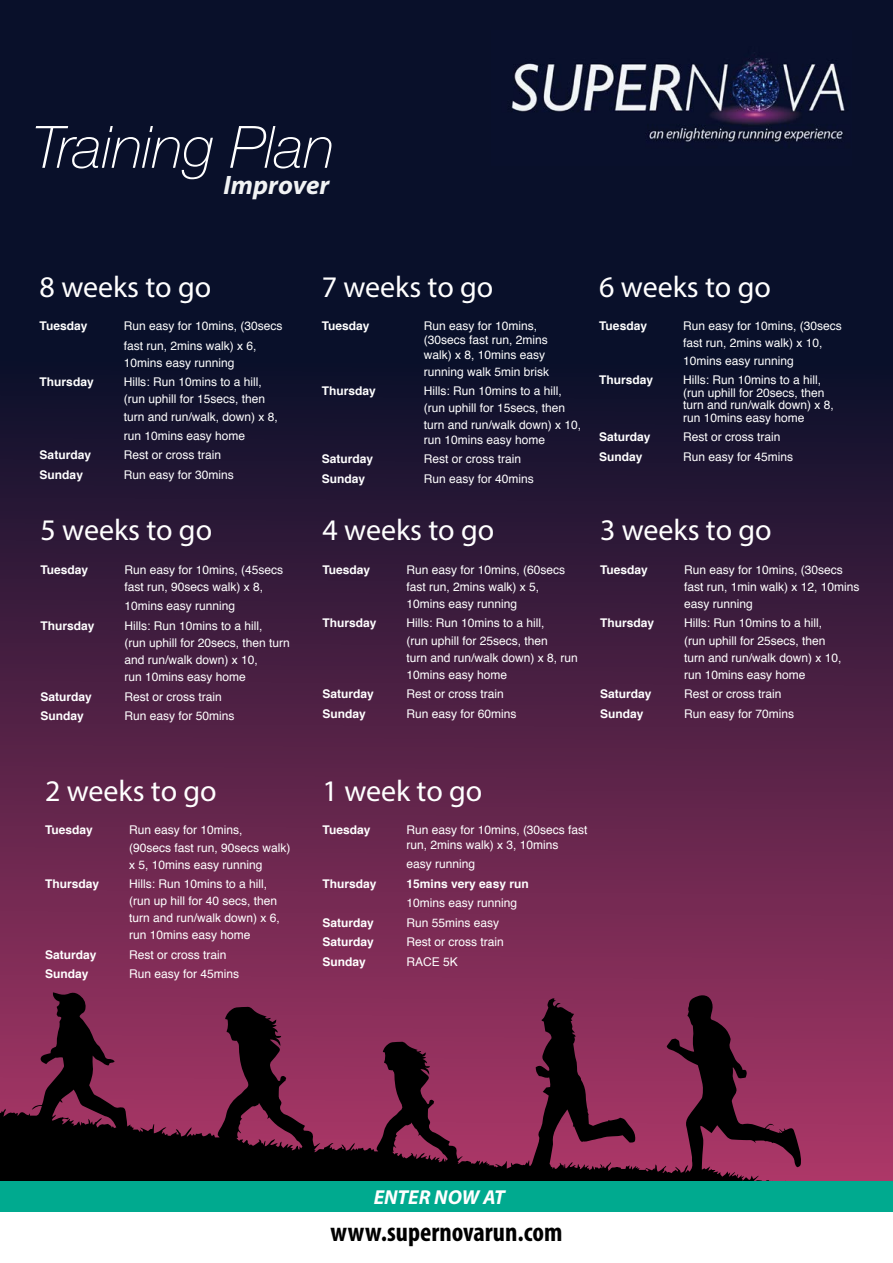
<style>
.page{position:relative;width:893px;height:1263px;background:#fff}
.page>*{position:absolute;margin:0;border:0;box-sizing:border-box;transform-origin:0 0}
.t1{font:italic 100 58.5px "Helvetica Neue";color:#fff}
.t2{font:30px "Myriad Pro";color:#fff}
.t3{font:700 condensed 27px "Myriad Pro";color:#000}
.t4{font:italic 700 26.7px "Myriad Pro";color:#f1f3f4}
.t5{font:italic 700 20.25px "Myriad Pro";color:#fff}
.t6{font:12px/17.1px "Helvetica";color:#fff}
.t7{font:700 12px "Helvetica";color:#fff}
</style>
<div class="page">
<div style="left:0;top:0;width:893px;height:1209px;background:#09102a"></div>
<div style="left:0;top:344px;width:893px;height:919px;background:linear-gradient(to bottom,#060f29,#bd3b6e)"></div>
<div style="left:0;top:1209px;width:893px;height:54px;background:#fff"></div>
<svg style="left:0;top:951px;width:324px;height:231px"></svg>
<svg style="left:324px;top:995px;width:491px;height:187px"></svg>
<div style="left:0;top:1182px;width:893px;height:30px;background:#00aa8f"></div>
<img style="left:511px;top:52px;width:334px;height:90px">
<h1 class="t1" style="left:32px;top:102px;width:303px">Training Plan</h1>
<h3 class="t4" style="left:224px;top:168px;width:107px">Improver</h3>
<h2 class="t2" style="left:40px;top:268px;width:173px">8 weeks to go</h2>
<p class="t7" style="left:40px;top:316px;width:49px">Tuesday</p>
<p class="t6" style="left:124px;top:317px;width:160px;line-height:19.5px">Run easy for 10mins, (30secs fast run, 2mins walk) x 6,</p>
<p class="t6" style="left:124px;top:354px;width:112px">10mins easy running</p>
<p class="t7" style="left:40px;top:372px;width:56px">Thursday</p>
<p class="t6" style="left:124px;top:374px;width:156px">Hills: Run 10mins to a hill, (run uphill for 15secs, then turn and run/walk, down) x 8,</p>
<p class="t6" style="left:124px;top:428px;width:123px">run 10mins easy home</p>
<p class="t7" style="left:40px;top:445px;width:53px">Saturday</p>
<p class="t6" style="left:124px;top:447px;width:99px">Rest or cross train</p>
<p class="t7" style="left:40px;top:465px;width:45px">Sunday</p>
<p class="t6" style="left:124px;top:466px;width:112px">Run easy for 30mins</p>
<h2 class="t2" style="left:40px;top:511px;width:173px">5 weeks to go</h2>
<p class="t7" style="left:40px;top:560px;width:49px">Tuesday</p>
<p class="t6" style="left:125px;top:561px;width:160px">Run easy for 10mins, (45secs fast run, 90secs walk) x 8,</p>
<p class="t6" style="left:125px;top:598px;width:112px">10mins easy running</p>
<p class="t7" style="left:40px;top:616px;width:56px">Thursday</p>
<p class="t6" style="left:125px;top:617px;width:167px">Hills: Run 10mins to a hill,<br>(run uphill for 20secs, then turn and run/walk down) x 10,<br>run 10mins easy home</p>
<p class="t7" style="left:40px;top:687px;width:53px">Saturday</p>
<p class="t6" style="left:125px;top:688px;width:99px">Rest or cross train</p>
<p class="t7" style="left:40px;top:706px;width:45px">Sunday</p>
<p class="t6" style="left:125px;top:708px;width:112px">Run easy for 50mins</p>
<h2 class="t2" style="left:45px;top:772px;width:173px">2 weeks to go</h2>
<p class="t7" style="left:45px;top:820px;width:49px">Tuesday</p>
<p class="t6" style="left:129px;top:822px;width:163px">Run easy for 10mins,<br>(90secs fast run, 90secs walk) x 5, 10mins easy running</p>
<p class="t7" style="left:45px;top:874px;width:56px">Thursday</p>
<p class="t6" style="left:129px;top:876px;width:152px">Hills: Run 10mins to a hill, (run up hill for 40 secs, then turn and run/walk down) x 6, run 10mins easy home</p>
<p class="t7" style="left:45px;top:945px;width:53px">Saturday</p>
<p class="t6" style="left:129px;top:946px;width:99px">Rest or cross train</p>
<p class="t7" style="left:45px;top:964px;width:45px">Sunday</p>
<p class="t6" style="left:129px;top:966px;width:112px">Run easy for 45mins</p>
<h2 class="t2" style="left:322px;top:268px;width:173px">7 weeks to go</h2>
<p class="t7" style="left:322px;top:316px;width:49px">Tuesday</p>
<p class="t6" style="left:424px;top:319px;width:126px;line-height:14.1px">Run easy for 10mins, (30secs fast run, 2mins walk) x 8, 10mins easy</p>
<p class="t6" style="left:424px;top:363px;width:127px">running walk 5min brisk</p>
<p class="t7" style="left:322px;top:381px;width:56px">Thursday</p>
<p class="t6" style="left:424px;top:383px;width:159px">Hills: Run 10mins to a hill, (run uphill for 15secs, then turn and run/walk down) x 10,</p>
<p class="t6" style="left:424px;top:431px;width:123px">run 10mins easy home</p>
<p class="t7" style="left:322px;top:449px;width:53px">Saturday</p>
<p class="t6" style="left:424px;top:451px;width:99px">Rest or cross train</p>
<p class="t7" style="left:322px;top:469px;width:45px">Sunday</p>
<p class="t6" style="left:424px;top:470px;width:112px">Run easy for 40mins</p>
<h2 class="t2" style="left:322px;top:511px;width:173px">4 weeks to go</h2>
<p class="t7" style="left:322px;top:560px;width:49px">Tuesday</p>
<p class="t6" style="left:407px;top:561px;width:160px">Run easy for 10mins, (60secs fast run, 2mins walk) x 5,<br>10mins easy running</p>
<p class="t7" style="left:322px;top:613px;width:56px">Thursday</p>
<p class="t6" style="left:407px;top:615px;width:173px">Hills: Run 10mins to a hill,<br>(run uphill for 25secs, then<br>turn and run/walk down) x 8, run<br>10mins easy home</p>
<p class="t7" style="left:322px;top:684px;width:53px">Saturday</p>
<p class="t6" style="left:407px;top:686px;width:99px">Rest or cross train</p>
<p class="t7" style="left:322px;top:704px;width:45px">Sunday</p>
<p class="t6" style="left:407px;top:705px;width:112px">Run easy for 60mins</p>
<h2 class="t2" style="left:599px;top:268px;width:173px">6 weeks to go</h2>
<p class="t7" style="left:599px;top:316px;width:49px">Tuesday</p>
<p class="t6" style="left:683px;top:318px;width:160px">Run easy for 10mins, (30secs fast run, 2mins walk) x 10,<br>10mins easy running</p>
<p class="t7" style="left:599px;top:370px;width:56px">Thursday</p>
<p class="t6" style="left:683px;top:374px;width:152px;line-height:12.6px">Hills: Run 10mins to a hill, (run uphill for 20secs, then turn and run/walk down) x 8, run 10mins easy home</p>
<p class="t7" style="left:599px;top:427px;width:53px">Saturday</p>
<p class="t6" style="left:683px;top:429px;width:99px">Rest or cross train</p>
<p class="t7" style="left:599px;top:447px;width:45px">Sunday</p>
<p class="t6" style="left:683px;top:448px;width:112px">Run easy for 45mins</p>
<h2 class="t2" style="left:600px;top:511px;width:173px">3 weeks to go</h2>
<p class="t7" style="left:600px;top:560px;width:49px">Tuesday</p>
<p class="t6" style="left:684px;top:561px;width:177px">Run easy for 10mins, (30secs fast run, 1min walk) x 12, 10mins easy running</p>
<p class="t7" style="left:600px;top:613px;width:56px">Thursday</p>
<p class="t6" style="left:684px;top:615px;width:159px">Hills: Run 10mins to a hill, (run uphill for 25secs, then turn and run/walk down) x 10, run 10mins easy home</p>
<p class="t7" style="left:600px;top:684px;width:53px">Saturday</p>
<p class="t6" style="left:684px;top:686px;width:99px">Rest or cross train</p>
<p class="t7" style="left:600px;top:704px;width:45px">Sunday</p>
<p class="t6" style="left:684px;top:705px;width:112px">Run easy for 70mins</p>
<h2 class="t2" style="left:323px;top:772px;width:161px">1 week to go</h2>
<p class="t7" style="left:323px;top:820px;width:49px">Tuesday</p>
<p class="t6" style="left:407px;top:823px;width:182px;line-height:14.4px">Run easy for 10mins, (30secs fast run, 2mins walk) x 3, 10mins</p>
<p class="t6" style="left:407px;top:856px;width:70px">easy running</p>
<p class="t7" style="left:323px;top:874px;width:56px">Thursday</p>
<p class="t7" style="left:407px;top:874px;width:124px">15mins very easy run</p>
<p class="t6" style="left:407px;top:895px;width:112px">10mins easy running</p>
<p class="t7" style="left:323px;top:913px;width:53px">Saturday</p>
<p class="t6" style="left:407px;top:914px;width:94px">Run 55mins easy</p>
<p class="t7" style="left:323px;top:932px;width:53px">Saturday</p>
<p class="t6" style="left:407px;top:934px;width:99px">Rest or cross train</p>
<p class="t7" style="left:323px;top:952px;width:45px">Sunday</p>
<p class="t6" style="left:407px;top:953px;width:53px">RACE 5K</p>
<h3 class="t5" style="left:374px;top:1184px;width:133px">ENTER NOW AT</h3>
<h3 class="t3" style="left:331px;top:1215px;width:233px">www.supernovarun.com</h3>
</div>
